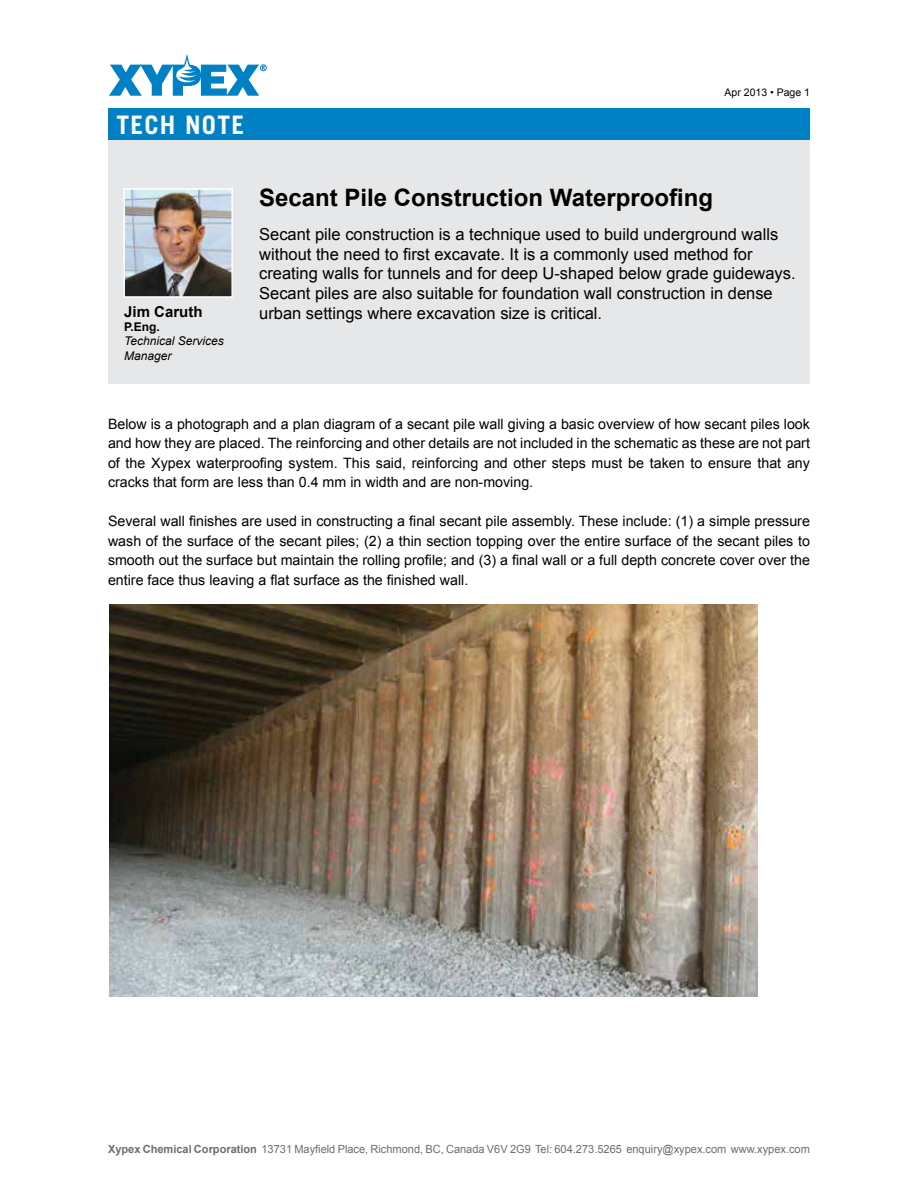
<style>
.page{position:relative;width:918px;height:1188px;background:#fff}
.page>*{position:absolute;margin:0;border:0;box-sizing:border-box;transform-origin:0 0}
.t1{font:700 25.5px "Trade Gothic";letter-spacing:.05em;color:#fff}
.t2{font:700 24px "Arial";color:#000}
.t3{font:16.5px/19.8px "Arial";color:#000}
.t4{font:700 15px "Arial";color:#000}
.t5{font:14.25px/19.5px "Arial";color:#000;text-align:justify}
.t6{font:italic 12px/14.4px "Arial";color:#000}
.t7{font:700 12px "Arial";color:#000}
.t8{font:11.25px "Arial";color:#6d6e71}
.t9{font:10.5px "Arial";color:#000}
.s1{font-weight:700}
</style>
<div class="page">
<div style="left:260px;top:64px;width:7px;height:7px;border:1px solid #0081c6;border-radius:50%"></div>
<svg style="left:109px;top:54px;width:156px;height:42px"></svg>
<div style="left:108px;top:108px;width:702px;height:32px;background:#0081c6"></div>
<div style="left:108px;top:140px;width:702px;height:243px;background:#e6e7e8"></div>
<img style="left:126px;top:191px;width:104px;height:104px">
<div style="left:123px;top:188px;width:110px;height:110px;border:2px solid #fff"></div>
<img style="left:109px;top:605px;width:648px;height:392px">
<h1 class="t1" style="left:116px;top:109px;width:129px">TECH NOTE</h1>
<p class="t9" style="left:725px;top:85px;width:87px">Apr 2013 • Page 1</p>
<p class="t4" style="left:124px;top:301px;width:80px">Jim Caruth</p>
<p class="t7" style="left:124px;top:319px;width:37px">P.Eng.</p>
<p class="t6" style="left:124px;top:334px;width:101px">Technical Services<br>Manager</p>
<h2 class="t2" style="left:259px;top:182px;width:455px">Secant Pile Construction Waterproofing</h2>
<p class="t3" style="left:259px;top:224px;width:538px">Secant pile construction is a technique used to build underground walls without the need to first excavate. It is a commonly used method for creating walls for tunnels and for deep U-shaped below grade guideways.<br>Secant piles are also suitable for foundation wall construction in dense urban settings where excavation size is critical.</p>
<p class="t5" style="left:108px;top:414px;width:703px">Below is a photograph and a plan diagram of a secant pile wall giving a basic overview of how secant piles look and how they are placed. The reinforcing and other details are not included in the schematic as these are not part of the Xypex waterproofing system. This said, reinforcing and other steps must be taken to ensure that any cracks that form are less than 0.4 mm in width and are non-moving.</p>
<p class="t5" style="left:108px;top:512px;width:703px">Several wall finishes are used in constructing a final secant pile assembly. These include: (1) a simple pressure wash of the surface of the secant piles; (2) a thin section topping over the entire surface of the secant piles to smooth out the surface but maintain the rolling profile; and (3) a final wall or a full depth concrete cover over the entire face thus leaving a flat surface as the finished wall.</p>
<p class="t8" style="left:108px;top:1142px;width:703px"><span class="s1">Xypex Chemical Corporation</span> 13731 Mayfield Place, Richmond, BC, Canada V6V 2G9 Tel: 604.273.5265 enquiry@xypex.com www.xypex.com</p>
</div>
